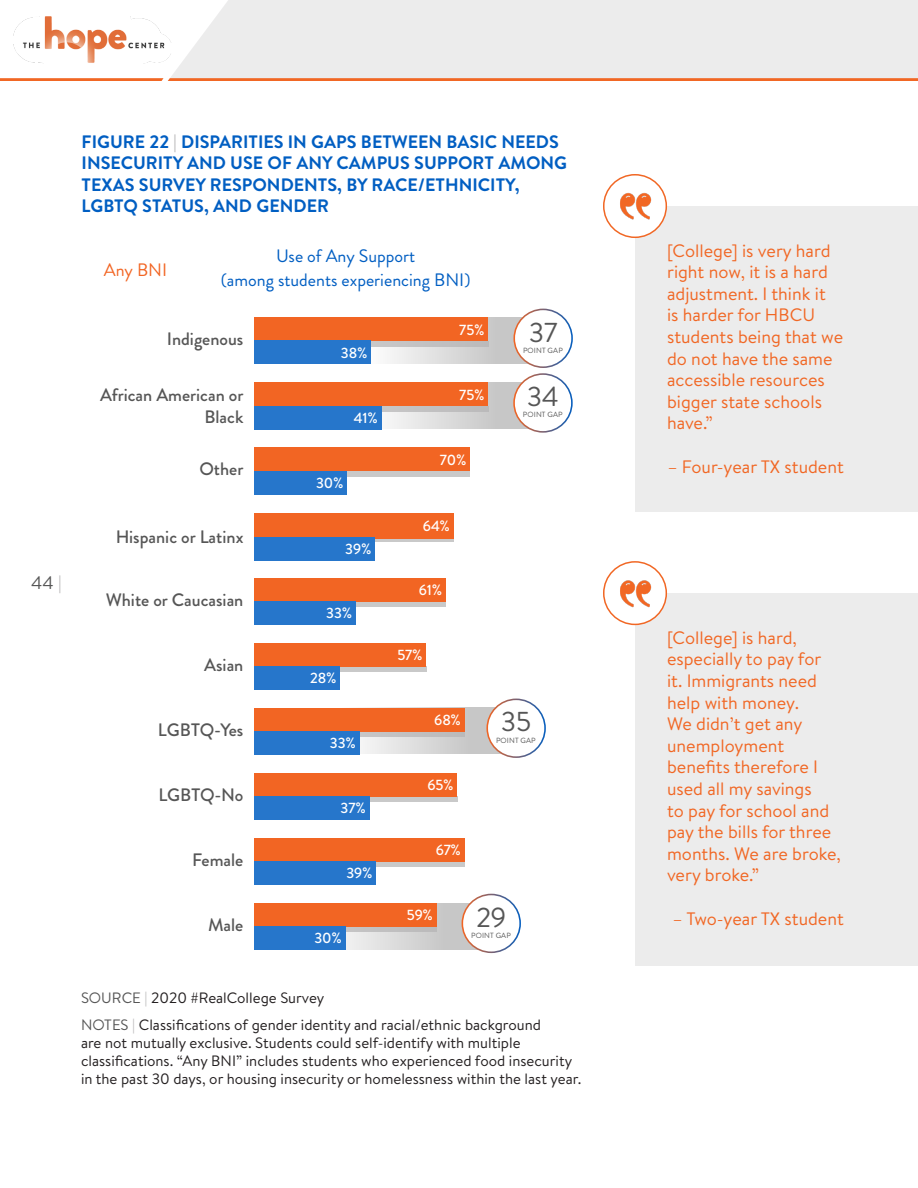
<style>
.page{position:relative;width:918px;height:1188px;background:#fff}
.page>*{position:absolute;margin:0;border:0;box-sizing:border-box;transform-origin:0 0}
.t1{font:28.2px "Brandon Grotesque";color:#565656}
.t2{font:18px/21.6px "Brandon Text";color:#f16724}
.t3{font:700 18px/21.6px "Brandon Text";color:#005ec2}
.t4{font:500 18px/21.6px "Brandon Grotesque";color:#565656;text-align:right}
.t5{font:18px "Brandon Grotesque";color:#005ec2}
.t6{font:18px "Brandon Grotesque";color:#f26523}
.t7{font:18px "Brandon Text";color:#565656}
.t8{font:15px/18px "Brandon Text";color:#231f20}
.t9{font:500 15px "Brandon Grotesque";color:#fff}
.t10{font:7.5px "Brandon Grotesque";letter-spacing:.02em;color:#565656}
.s1{color:#b5b4b5}
.s2{color:#565656}
</style>
<div class="page">
<div style="left:170px;top:0;width:748px;height:78px;background:#ececec"></div>
<svg style="left:0;top:78px;width:918px;height:3px"></svg>
<img style="left:14px;top:16px;width:157px;height:47px">
<svg style="left:346px;top:903px;width:131px;height:46px;fill:#cecdcd"></svg>
<div style="left:462px;top:894px;width:58px;height:58px;background:#fff;border-radius:50%"></div>
<div style="left:462px;top:894px;width:59px;height:59px;border:2px solid #fff;border-radius:50%"></div>
<svg style="left:363px;top:708px;width:139px;height:46px"></svg>
<div style="left:487px;top:699px;width:58px;height:58px;background:#fff;border-radius:50%"></div>
<div style="left:486px;top:699px;width:60px;height:59px;border:2px solid #fff;border-radius:50%"></div>
<svg style="left:366px;top:382px;width:163px;height:47px"></svg>
<div style="left:514px;top:374px;width:58px;height:58px;background:#fff;border-radius:50%"></div>
<div style="left:513px;top:373px;width:60px;height:60px;border:2px solid #fff;border-radius:50%"></div>
<svg style="left:371px;top:318px;width:158px;height:46px"></svg>
<div style="left:514px;top:309px;width:58px;height:58px;background:#fff;border-radius:50%"></div>
<div style="left:513px;top:309px;width:60px;height:59px;border:2px solid #fff;border-radius:50%"></div>
<div style="left:635px;top:593px;width:283px;height:373px;background:#ececec"></div>
<img style="left:604px;top:562px;width:62px;height:62px;border-radius:31px">
<div style="left:603px;top:561px;width:64px;height:64px;border:2px solid #f16724;border-radius:50%"></div>
<div style="left:635px;top:206px;width:283px;height:305px;background:#ececec"></div>
<img style="left:604px;top:175px;width:62px;height:62px;border-radius:31px">
<div style="left:603px;top:174px;width:64px;height:64px;border:2px solid #f16724;border-radius:50%"></div>
<div style="left:328px;top:731px;width:137px;height:6px;background:#c0c0c0"></div>
<div style="left:254px;top:708px;width:211px;height:24px;background:#f26523"></div>
<div style="left:254px;top:731px;width:106px;height:23px;background:#2676cb"></div>
<div style="left:297px;top:796px;width:160px;height:6px;background:#c9c9c9"></div>
<div style="left:254px;top:773px;width:203px;height:24px;background:#f26523"></div>
<div style="left:254px;top:796px;width:116px;height:23px;background:#2676cb"></div>
<div style="left:322px;top:601px;width:124px;height:6px;background:#c9c9c9"></div>
<div style="left:254px;top:578px;width:192px;height:23px;background:#f26523"></div>
<div style="left:254px;top:601px;width:102px;height:23px;background:#2676cb"></div>
<div style="left:311px;top:666px;width:115px;height:6px;background:#c9c9c9"></div>
<div style="left:254px;top:643px;width:172px;height:24px;background:#f26523"></div>
<div style="left:254px;top:666px;width:86px;height:23px;background:#2676cb"></div>
<div style="left:341px;top:471px;width:129px;height:6px;background:#c9c9c9"></div>
<div style="left:254px;top:448px;width:216px;height:23px;background:#f26523"></div>
<div style="left:254px;top:471px;width:93px;height:23px;background:#2676cb"></div>
<div style="left:328px;top:536px;width:126px;height:6px;background:#c9c9c9"></div>
<div style="left:254px;top:513px;width:200px;height:26px;background:#f26523"></div>
<div style="left:254px;top:538px;width:121px;height:23px;background:#2676cb"></div>
<div style="left:360px;top:341px;width:128px;height:5px;background:#c1c1c1"></div>
<div style="left:254px;top:318px;width:234px;height:23px;background:#f26523"></div>
<div style="left:254px;top:341px;width:117px;height:23px;background:#2676cb"></div>
<div style="left:359px;top:406px;width:129px;height:6px;background:#c1c0c1"></div>
<div style="left:254px;top:383px;width:234px;height:23px;background:#f26523"></div>
<div style="left:254px;top:406px;width:128px;height:23px;background:#2676cb"></div>
<div style="left:328px;top:861px;width:137px;height:6px;background:#c9c9c9"></div>
<div style="left:254px;top:838px;width:211px;height:24px;background:#f26523"></div>
<div style="left:254px;top:861px;width:122px;height:23px;background:#2676cb"></div>
<div style="left:297px;top:926px;width:140px;height:6px;background:#c0bfc0"></div>
<div style="left:254px;top:903px;width:183px;height:24px;background:#f26523"></div>
<div style="left:254px;top:926px;width:92px;height:24px;background:#2676cb"></div>
<p class="t7" style="left:31px;top:571px;width:32px">44 <span class="s1">|</span></p>
<p class="t3" style="left:82px;top:130px;width:487px">FIGURE 22 <span class="s1">|</span> DISPARITIES IN GAPS BETWEEN BASIC NEEDS INSECURITY AND USE OF ANY CAMPUS SUPPORT AMONG TEXAS SURVEY RESPONDENTS, BY RACE/ETHNICITY, LGBTQ STATUS, AND GENDER</p>
<p class="t6" style="left:104px;top:257px;width:65px">Any BNI</p>
<p class="t5" style="left:276px;top:244px;width:141px">Use of Any Support</p>
<p class="t5" style="left:221px;top:268px;width:251px">(among students experiencing BNI)</p>
<p class="t4" style="left:167px;top:328px;width:78px">Indigenous</p>
<p class="t4" style="left:100px;top:385px;width:145px">African American or<br>Black</p>
<p class="t4" style="left:199px;top:458px;width:46px">Other</p>
<p class="t4" style="left:116px;top:526px;width:129px">Hispanic or Latinx</p>
<p class="t4" style="left:106px;top:589px;width:139px">White or Caucasian</p>
<p class="t4" style="left:204px;top:654px;width:41px">Asian</p>
<p class="t4" style="left:158px;top:719px;width:87px">LGBTQ-Yes</p>
<p class="t4" style="left:158px;top:784px;width:87px">LGBTQ-No</p>
<p class="t4" style="left:192px;top:849px;width:53px">Female</p>
<p class="t9" style="left:341px;top:342px;width:28px">38%</p>
<p class="t9" style="left:354px;top:407px;width:25px">41%</p>
<p class="t9" style="left:316px;top:472px;width:29px">30%</p>
<p class="t9" style="left:345px;top:539px;width:28px">39%</p>
<p class="t9" style="left:326px;top:602px;width:27px">33%</p>
<p class="t9" style="left:310px;top:667px;width:28px">28%</p>
<p class="t9" style="left:330px;top:733px;width:27px">33%</p>
<p class="t9" style="left:341px;top:798px;width:27px">37%</p>
<p class="t9" style="left:346px;top:863px;width:28px">39%</p>
<p class="t9" style="left:459px;top:319px;width:27px">75%</p>
<p class="t9" style="left:459px;top:384px;width:27px">75%</p>
<p class="t9" style="left:440px;top:449px;width:28px">70%</p>
<p class="t9" style="left:423px;top:515px;width:29px">64%</p>
<p class="t9" style="left:419px;top:579px;width:25px">61%</p>
<p class="t9" style="left:397px;top:645px;width:27px">57%</p>
<p class="t9" style="left:434px;top:710px;width:28px">68%</p>
<p class="t9" style="left:427px;top:775px;width:28px">65%</p>
<p class="t9" style="left:436px;top:840px;width:27px">67%</p>
<p class="t1" style="left:529px;top:312px;width:30px">37</p>
<p class="t10" style="left:523px;top:345px;width:41px">POINT GAP</p>
<p class="t1" style="left:527px;top:377px;width:33px">34</p>
<p class="t10" style="left:523px;top:410px;width:41px">POINT GAP</p>
<p class="t1" style="left:501px;top:702px;width:31px">35</p>
<p class="t10" style="left:496px;top:735px;width:41px">POINT GAP</p>
<p class="t4" style="left:208px;top:914px;width:37px">Male</p>
<p class="t9" style="left:314px;top:928px;width:29px">30%</p>
<p class="t9" style="left:407px;top:905px;width:28px">59%</p>
<p class="t1" style="left:476px;top:898px;width:31px">29</p>
<p class="t10" style="left:471px;top:930px;width:41px">POINT GAP</p>
<p class="t8" style="left:81px;top:988px;width:245px"><span class="s2">SOURCE</span> <span class="s1">|</span> 2020 #RealCollege Survey</p>
<p class="t8" style="left:81px;top:1015px;width:493px"><span class="s2">NOTES</span> <span class="s1">|</span> Classifications of gender identity and racial/ethnic background<br>are not mutually exclusive. Students could self-identify with multiple classifications. “Any BNI” includes students who experienced food insecurity</p>
<p class="t8" style="left:81px;top:1069px;width:502px">in the past 30 days, or housing insecurity or homelessness within the last year.</p>
<p class="t2" style="left:667px;top:239px;width:178px">[College] is very hard right now, it is a hard adjustment. I think it<br>is harder for HBCU students being that we do not have the same accessible resources bigger state schools have.”</p>
<p class="t2" style="left:668px;top:455px;width:178px">– Four-year TX student</p>
<p class="t2" style="left:667px;top:626px;width:175px">[College] is hard, especially to pay for it. Immigrants need help with money.<br>We didn’t get any unemployment benefits therefore I used all my savings<br>to pay for school and pay the bills for three months. We are broke, very broke.”</p>
<p class="t2" style="left:673px;top:907px;width:172px">– Two-year TX student</p>
</div>
